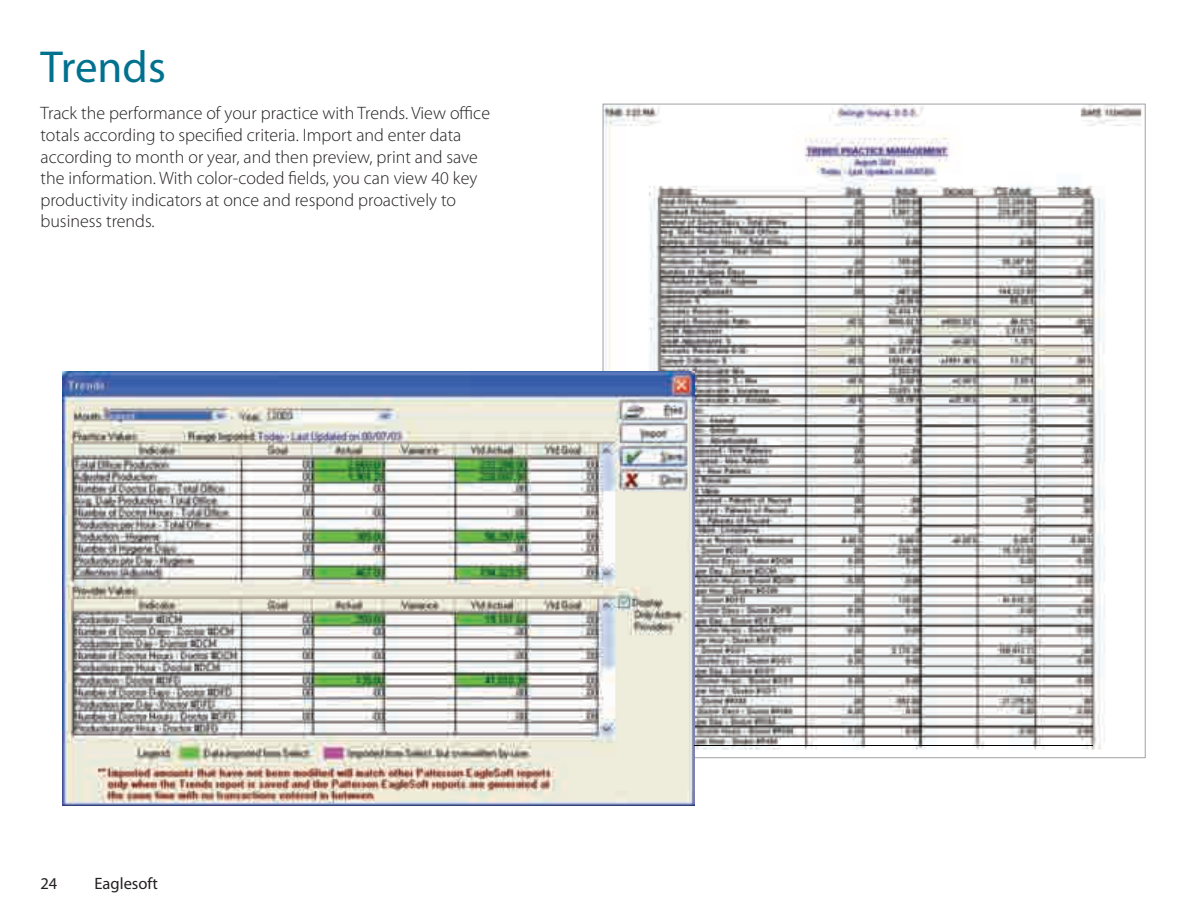
<style>
.page{position:relative;width:1188px;height:918px;background:#fff}
.page>*{position:absolute;margin:0;border:0;box-sizing:border-box;transform-origin:0 0}
.t1{font:45px "Myriad Pro";color:#00718e}
.t2{font:300 18px/21.6px "Myriad Pro";color:#231f20}
.t3{font:16.5px "Myriad Pro";color:#231f20}
</style>
<div class="page">
<svg style="left:603px;top:104px;width:543px;height:654px"></svg>
<img style="left:63px;top:372px;width:631px;height:434px">
<hr style="left:694px;top:746px;width:398px;height:1px;background:#000">
<h1 class="t1" style="left:40px;top:42px;width:127px">Trends</h1>
<p class="t2" style="left:40px;top:103px;width:451px">Track the performance of your practice with Trends. View office totals according to specified criteria. Import and enter data according to month or year, and then preview, print and save the information. With color-coded fields, you can view 40 key productivity indicators at once and respond proactively to business trends.</p>
<p class="t3" style="left:40px;top:875px;width:18px">24</p>
<p class="t3" style="left:95px;top:875px;width:65px">Eaglesoft</p>
</div>
